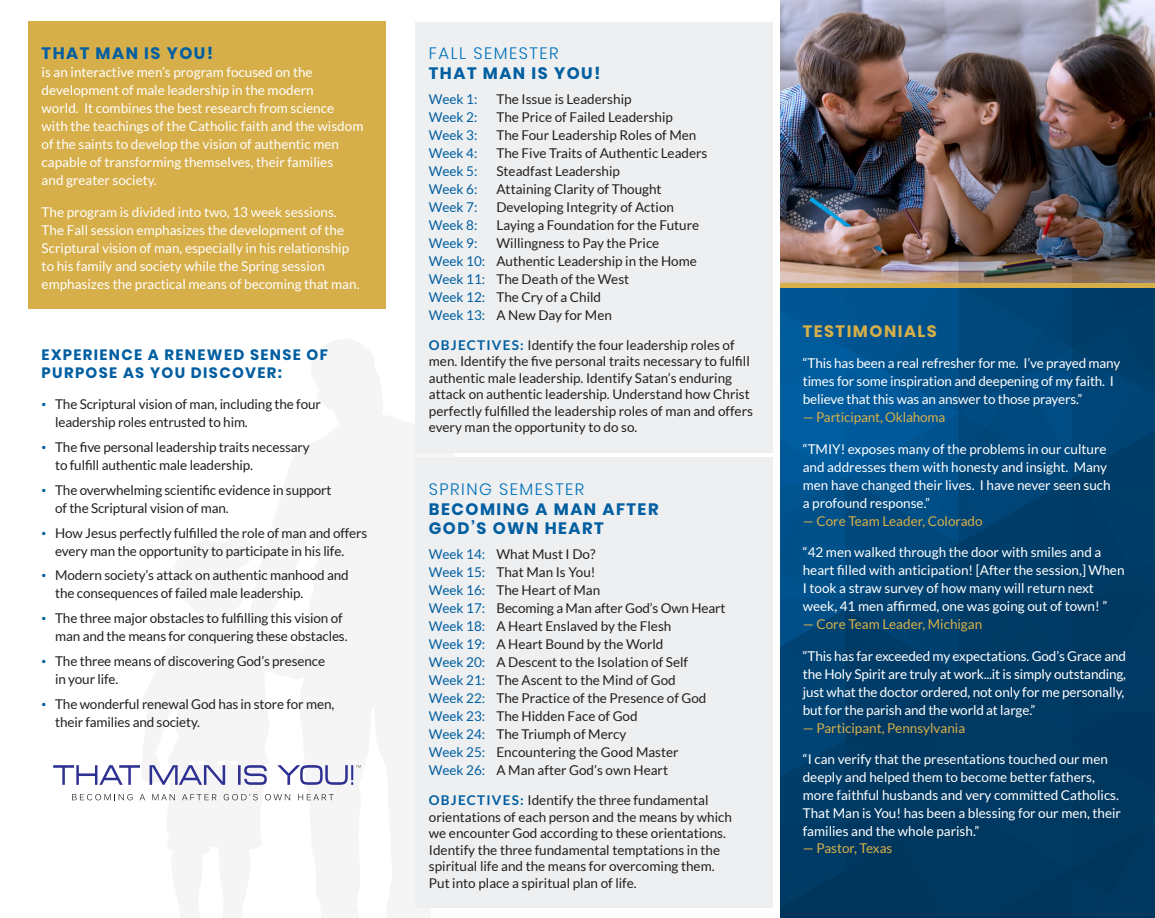
<style>
.page{position:relative;width:1155px;height:918px;background:#fff}
.page>*{position:absolute;margin:0;border:0;box-sizing:border-box;transform-origin:0 0}
.t1{font:700 16.5px/19.8px "Poppins";letter-spacing:.09em;color:#005ea1}
.t2{font:700 16.5px "Poppins";letter-spacing:.09em;color:#d7af4a}
.t3{font:700 15px/18px "Poppins";letter-spacing:.09em;color:#005ea1}
.t4{font:13.5px/18px "Lato";color:#231f20}
.t5{font:13.5px/18px "Lato";color:#fff}
.t6{font:13.5px "Lato";color:#d7af4a}
.t7{font:13.5px "Lato";color:#005ea1}
.s1{font-family:"Poppins";color:#005ea1}
.s2{font-weight:300;color:#0072bc}
.s3{color:#005ea1}
.s4{font-weight:700;color:#005ea1}
</style>
<div class="page">
<div style="left:28px;top:22px;width:357px;height:287px;background:#d7af4a"></div>
<img style="left:780px;top:0;width:374px;height:918px">
<div style="left:415px;top:22px;width:357px;height:430px;background:#edeff0"></div>
<div style="left:415px;top:457px;width:357px;height:451px;background:#edeff0"></div>
<hr style="left:780px;top:283px;width:374px;height:4px;background:#d7af4a">
<svg style="left:72px;top:794px;width:61px;height:6px"></svg>
<svg style="left:139px;top:794px;width:6px;height:6px"></svg>
<svg style="left:152px;top:794px;width:23px;height:6px"></svg>
<svg style="left:182px;top:794px;width:34px;height:6px"></svg>
<svg style="left:224px;top:794px;width:34px;height:6px"></svg>
<svg style="left:265px;top:794px;width:25px;height:6px"></svg>
<svg style="left:298px;top:794px;width:35px;height:6px"></svg>
<svg style="left:53px;top:765px;width:87px;height:20px"></svg>
<svg style="left:149px;top:765px;width:118px;height:20px"></svg>
<svg style="left:277px;top:765px;width:84px;height:20px"></svg>
<p class="t1" style="left:42px;top:44px;width:173px">THAT MAN IS YOU!</p>
<p class="t5" style="left:42px;top:63px;width:323px">is an interactive men’s program focused on the development of male leadership in the modern<br>world. It combines the best research from science with the teachings of the Catholic faith and the wisdom of the saints to develop the vision of authentic men capable of transforming themselves, their families<br>and greater society.</p>
<p class="t5" style="left:42px;top:203px;width:319px">The program is divided into two, 13 week sessions.<br>The Fall session emphasizes the development of the Scriptural vision of man, especially in his relationship to his family and society while the Spring session emphasizes the practical means of becoming that man.</p>
<p class="t3" style="left:42px;top:346px;width:288px">EXPERIENCE A RENEWED SENSE OF<br>PURPOSE AS YOU DISCOVER:</p>
<p class="t4" style="left:55px;top:395px;width:267px;text-indent:-14px"><span class="s1">•</span> The Scriptural vision of man, including the four leadership roles entrusted to him.</p>
<p class="t4" style="left:55px;top:438px;width:256px;text-indent:-14px"><span class="s1">•</span> The five personal leadership traits necessary to fulfill authentic male leadership.</p>
<p class="t4" style="left:55px;top:481px;width:278px;text-indent:-14px"><span class="s1">•</span> The overwhelming scientific evidence in support of the Scriptural vision of man.</p>
<p class="t4" style="left:55px;top:524px;width:313px;text-indent:-14px"><span class="s1">•</span> How Jesus perfectly fulfilled the role of man and offers every man the opportunity to participate in his life.</p>
<p class="t4" style="left:55px;top:566px;width:295px;text-indent:-14px"><span class="s1">•</span> Modern society’s attack on authentic manhood and the consequences of failed male leadership.</p>
<p class="t4" style="left:55px;top:609px;width:294px;text-indent:-14px"><span class="s1">•</span> The three major obstacles to fulfilling this vision of man and the means for conquering these obstacles.</p>
<p class="t4" style="left:55px;top:652px;width:271px;text-indent:-14px"><span class="s1">•</span> The three means of discovering God’s presence in your life.</p>
<p class="t4" style="left:55px;top:695px;width:280px;text-indent:-14px"><span class="s1">•</span> The wonderful renewal God has in store for men, their families and society.</p>
<p class="t1" style="left:429px;top:44px;width:173px"><span class="s2">FALL SEMESTER<br></span>THAT MAN IS YOU!</p>
<p class="t7" style="left:429px;top:91px;width:50px">Week 1:</p>
<p class="t4" style="left:496px;top:90px;width:137px">The Issue is Leadership</p>
<p class="t7" style="left:429px;top:109px;width:50px">Week 2:</p>
<p class="t4" style="left:496px;top:108px;width:178px">The Price of Failed Leadership</p>
<p class="t7" style="left:429px;top:127px;width:50px">Week 3:</p>
<p class="t4" style="left:496px;top:126px;width:201px">The Four Leadership Roles of Men</p>
<p class="t7" style="left:429px;top:145px;width:50px">Week 4:</p>
<p class="t4" style="left:496px;top:144px;width:212px">The Five Traits of Authentic Leaders</p>
<p class="t7" style="left:429px;top:163px;width:50px">Week 5:</p>
<p class="t4" style="left:496px;top:162px;width:125px">Steadfast Leadership</p>
<p class="t7" style="left:429px;top:181px;width:50px">Week 6:</p>
<p class="t4" style="left:496px;top:180px;width:167px">Attaining Clarity of Thought</p>
<p class="t7" style="left:429px;top:199px;width:50px">Week 7:</p>
<p class="t4" style="left:496px;top:198px;width:179px">Developing Integrity of Action</p>
<p class="t7" style="left:429px;top:217px;width:50px">Week 8:</p>
<p class="t4" style="left:496px;top:216px;width:204px">Laying a Foundation for the Future</p>
<p class="t7" style="left:429px;top:235px;width:50px">Week 9:</p>
<p class="t4" style="left:429px;top:234px;width:269px;text-indent:68px">Willingness to Pay the Price<br><span class="s3">Week 10:</span> Authentic Leadership in the Home</p>
<p class="t4" style="left:429px;top:270px;width:202px"><span class="s3">Week 11:</span> The Death of the West</p>
<p class="t4" style="left:429px;top:288px;width:184px"><span class="s3">Week 12:</span> The Cry of a Child<br><span class="s3">Week 13:</span> A New Day for Men</p>
<p class="t4" style="left:429px;top:337px;width:325px;line-height:16.5px"><span class="s4">OBJECTIVES:</span> Identify the four leadership roles of men. Identify the five personal traits necessary to fulfill authentic male leadership. Identify Satan’s enduring attack on authentic leadership. Understand how Christ perfectly fulfilled the leadership roles of man and offers every man the opportunity to do so.</p>
<p class="t1" style="left:429px;top:479px;width:231px"><span class="s2">SPRING SEMESTER<br></span>BECOMING A MAN AFTER<br>GOD’S OWN HEART</p>
<p class="t4" style="left:429px;top:545px;width:168px"><span class="s3">Week 14:</span> What Must I Do?</p>
<p class="t4" style="left:429px;top:563px;width:168px"><span class="s3">Week 15:</span> That Man Is You!</p>
<p class="t4" style="left:429px;top:581px;width:173px"><span class="s3">Week 16:</span> The Heart of Man</p>
<p class="t4" style="left:429px;top:599px;width:298px"><span class="s3">Week 17:</span> Becoming a Man after God’s Own Heart</p>
<p class="t4" style="left:429px;top:617px;width:244px"><span class="s3">Week 18:</span> A Heart Enslaved by the Flesh</p>
<p class="t4" style="left:429px;top:635px;width:236px"><span class="s3">Week 19:</span> A Heart Bound by the World</p>
<p class="t4" style="left:429px;top:653px;width:261px"><span class="s3">Week 20:</span> A Descent to the Isolation of Self</p>
<p class="t4" style="left:429px;top:671px;width:248px"><span class="s3">Week 21:</span> The Ascent to the Mind of God</p>
<p class="t4" style="left:429px;top:689px;width:279px"><span class="s3">Week 22:</span> The Practice of the Presence of God</p>
<p class="t4" style="left:429px;top:707px;width:210px"><span class="s3">Week 23:</span> The Hidden Face of God</p>
<p class="t4" style="left:429px;top:725px;width:199px"><span class="s3">Week 24:</span> The Triumph of Mercy</p>
<p class="t4" style="left:429px;top:743px;width:251px"><span class="s3">Week 25:</span> Encountering the Good Master</p>
<p class="t4" style="left:429px;top:761px;width:241px"><span class="s3">Week 26:</span> A Man after God’s own Heart</p>
<p class="t4" style="left:429px;top:792px;width:304px;line-height:16.5px"><span class="s4">OBJECTIVES:</span> Identify the three fundamental orientations of each person and the means by which we encounter God according to these orientations.<br>Identify the three fundamental temptations in the spiritual life and the means for overcoming them.<br>Put into place a spiritual plan of life.</p>
<p class="t2" style="left:802px;top:321px;width:136px">TESTIMONIALS</p>
<p class="t5" style="left:802px;top:354px;width:319px">“This has been a real refresher for me. I’ve prayed many times for some inspiration and deepening of my faith. I believe that this was an answer to those prayers.”</p>
<p class="t6" style="left:802px;top:410px;width:144px">— Participant, Oklahoma</p>
<p class="t5" style="left:802px;top:440px;width:309px">“TMIY! exposes many of the problems in our culture and addresses them with honesty and insight. Many men have changed their lives. I have never seen such a profound response.”</p>
<p class="t6" style="left:802px;top:513px;width:181px">— Core Team Leader, Colorado</p>
<p class="t5" style="left:802px;top:543px;width:323px">“42 men walked through the door with smiles and a heart filled with anticipation! [After the session,] When I took a straw survey of how many will return next week, 41 men affirmed, one was going out of town! ”</p>
<p class="t6" style="left:802px;top:617px;width:181px">— Core Team Leader, Michigan</p>
<p class="t5" style="left:802px;top:647px;width:325px">“This has far exceeded my expectations. God’s Grace and the Holy Spirit are truly at work...it is simply outstanding, just what the doctor ordered, not only for me personally, but for the parish and the world at large.”</p>
<p class="t6" style="left:802px;top:720px;width:164px">— Participant, Pennsylvania</p>
<p class="t5" style="left:802px;top:750px;width:320px">“I can verify that the presentations touched our men deeply and helped them to become better fathers, more faithful husbands and very committed Catholics.<br>That Man is You! has been a blessing for our men, their families and the whole parish.”</p>
<p class="t6" style="left:802px;top:840px;width:91px">— Pastor, Texas</p>
</div>
